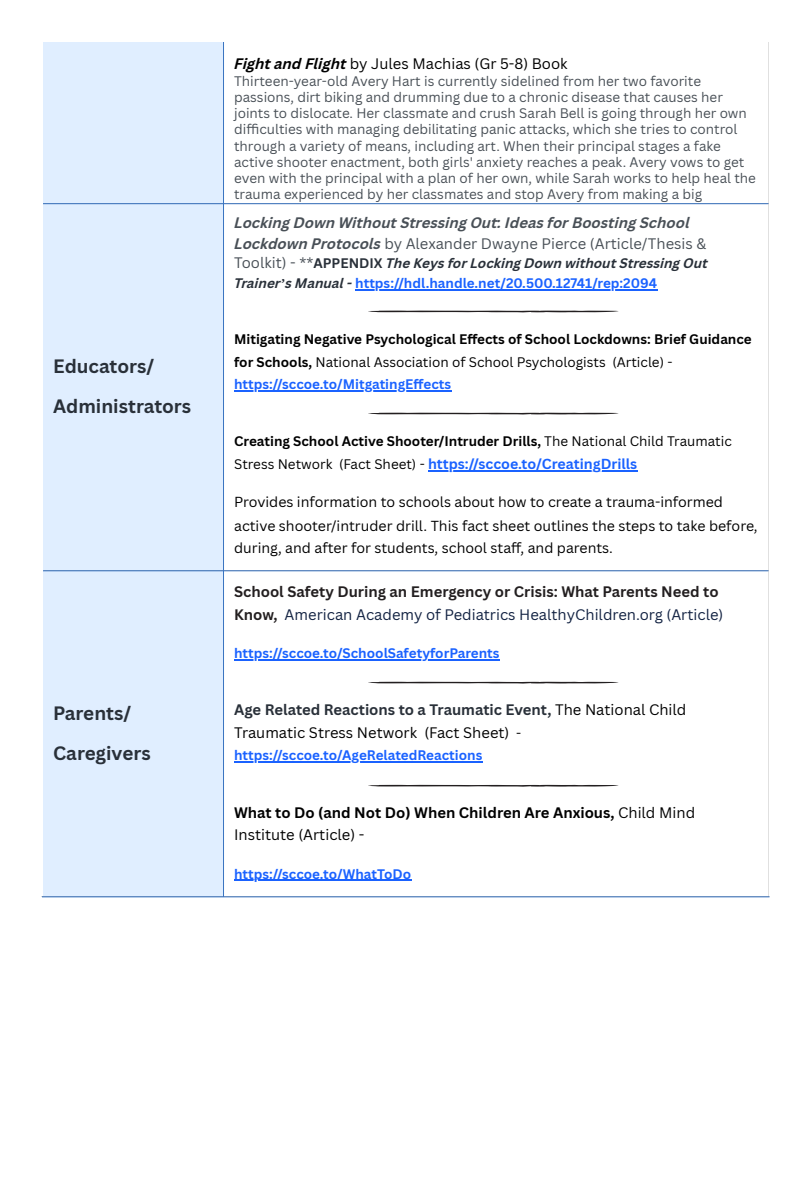
<style>
.page{position:relative;width:810px;height:1181px;background:#fff}
.page>*{position:absolute;margin:0;border:0;box-sizing:border-box;transform-origin:0 0}
.t1{font:700 18.9px "Canva Sans";color:#293039}
.t2{font:14.85px/23.2px "Canva Sans";color:#000}
.t3{font:700 14.85px/23.2px "Canva Sans";color:#231f20}
.t4{font:italic 700 14.85px/20.2px "Canva Sans";color:#495057}
.t5{font:700 14.85px/22.2px "Canva Sans";color:#000}
.t6{font:14.1px/22.8px "Canva Sans";color:#000}
.t7{font:700 14.1px "Canva Sans";color:#1a62ff}
.t8{font:13.5px/16.2px "Canva Sans";color:#495057}
.t9{font:700 13.5px/22.8px "Canva Sans";color:#000}
.t10{font:italic 700 13.5px/20.2px "Canva Sans";color:#293039}
.t11{font:700 13.5px "Canva Sans";color:#1a62ff}
.s1{font-weight:700;font-style:italic}
.s2{font-weight:400;font-style:normal}
.s3{font-weight:400;font-style:normal;font-size:14.85px;color:#495057}
.s4{font-style:normal}
.s5{font-family:"Liberation Serif"}
.s6{font-style:normal;color:#1a62ff}
.s7{font-weight:400}
.s8{color:#1a62ff}
.s9{font-weight:400;font-size:13.5px;color:#000}
.s10{font-weight:400;color:#122242}
.s11{font-weight:700;color:#293039}
.s12{font-size:13.5px}
</style>
<div class="page">
<div style="left:43px;top:43px;width:180px;height:853px;background:#e0eeff"></div>
<hr style="left:355px;top:289px;width:302px;height:1px;background:#1a62ff">
<hr style="left:234px;top:390px;width:217px;height:1px;background:#1a62ff">
<hr style="left:428px;top:470px;width:209px;height:1px;background:#1a62ff">
<svg style="left:368px;top:310px;width:251px;height:2px"></svg>
<svg style="left:368px;top:412px;width:251px;height:2px"></svg>
<hr style="left:234px;top:659px;width:266px;height:1px;background:#1a62ff">
<hr style="left:234px;top:761px;width:248px;height:1px;background:#1a62ff">
<hr style="left:234px;top:879px;width:177px;height:1px;background:#1a62ff">
<svg style="left:368px;top:681px;width:251px;height:2px"></svg>
<svg style="left:368px;top:784px;width:251px;height:2px"></svg>
<hr style="left:223px;top:42px;width:1px;height:854px;background:#3b75c2">
<hr style="left:42px;top:42px;width:727px;height:1px;background:#3b75c2">
<hr style="left:43px;top:203px;width:725px;height:1px;background:#3b75c2">
<hr style="left:43px;top:570px;width:725px;height:1px;background:#3b75c2">
<hr style="left:42px;top:896px;width:727px;height:1px;background:#3b75c2">
<p class="t1" style="left:53px;top:353px;width:103px">Educators/</p>
<p class="t1" style="left:53px;top:393px;width:140px">Administrators</p>
<p class="t1" style="left:53px;top:699px;width:80px">Parents/</p>
<p class="t1" style="left:53px;top:740px;width:99px">Caregivers</p>
<h2 class="t2" style="left:234px;top:51px;width:335px"><span class="s1">Fight and Flight</span> by Jules Machias (Gr 5-8) Book</h2>
<h2 class="t8" style="left:234px;top:73px;width:523px">Thirteen-year-old Avery Hart is currently sidelined from her two favorite passions, dirt biking and drumming due to a chronic disease that causes her joints to dislocate. Her classmate and crush Sarah Bell is going through her own diffi culties with managing debilitating panic attacks, which she tries to control through a variety of means, including art. When their principal stages a fake active shooter enactment, both girls' anxiety reaches a peak. Avery vows to get even with the principal with a plan of her own, while Sarah works to help heal the trauma experienced by her classmates and stop Avery from making a big</h2>
<h1 class="t4" style="left:234px;top:214px;width:474px">Locking Down Without Stressing Out: Ideas for Boosting School<br>Lockdown Protocols <span class="s2">by Alexander Dwayne Pierce (Article/Thesis &amp;</span></h1>
<h1 class="t10" style="left:234px;top:254px;width:475px"><span class="s3">Toolkit) - **</span><span class="s4">APPENDIX</span> The Keys for Locking Down without Stressing Out<br>Trainer<span class="s5">’</span>s Manual - <span class="s6">https://hdl.handle.net/20.500.12741/rep:2094</span></h1>
<p class="t9" style="left:234px;top:327px;width:519px">Mitigating Negative Psychological Effects of School Lockdowns: Brief Guidance for Schools, <span class="s7">National Association of School Psychologists (Article) - </span><span class="s8">https://sccoe.to/MitgatingEffects</span></p>
<p class="t9" style="left:234px;top:429px;width:499px">Creating School Active Shooter/Intruder Drills, <span class="s7">The National Child Traumatic</span></p>
<p class="t7" style="left:234px;top:454px;width:405px"><span class="s9">Stress Network (Fact Sheet) -</span> https://sccoe.to/CreatingDrills</p>
<p class="t6" style="left:234px;top:490px;width:525px">Provides information to schools about how to create a trauma-informed active shooter/intruder drill. This fact sheet outlines the steps to take before, during, and after for students, school staff, and parents.</p>
<h1 class="t3" style="left:234px;top:579px;width:491px">School Safety During an Emergency or Crisis: What Parents Need to<br>Know, <span class="s10">American Academy of Pediatrics HealthyChildren.org (Article)</span></h1>
<h2 class="t11" style="left:234px;top:644px;width:267px">https://sccoe.to/SchoolSafetyforParents</h2>
<h1 class="t2" style="left:234px;top:697px;width:454px"><span class="s11">Age Related Reactions to a Traumatic Event,</span> The National Child<br>Traumatic Stress Network (Fact Sheet) <span class="s12">-</span></h1>
<h1 class="t11" style="left:234px;top:746px;width:250px">https://sccoe.to/AgeRelatedReactions</h1>
<h1 class="t5" style="left:234px;top:801px;width:463px">What to Do (and Not Do) When Children Are Anxious, <span class="s7">Child Mind<br>Institute (Article) -</span></h1>
<h2 class="t11" style="left:234px;top:864px;width:179px">https://sccoe.to/WhatToDo</h2>
</div>
